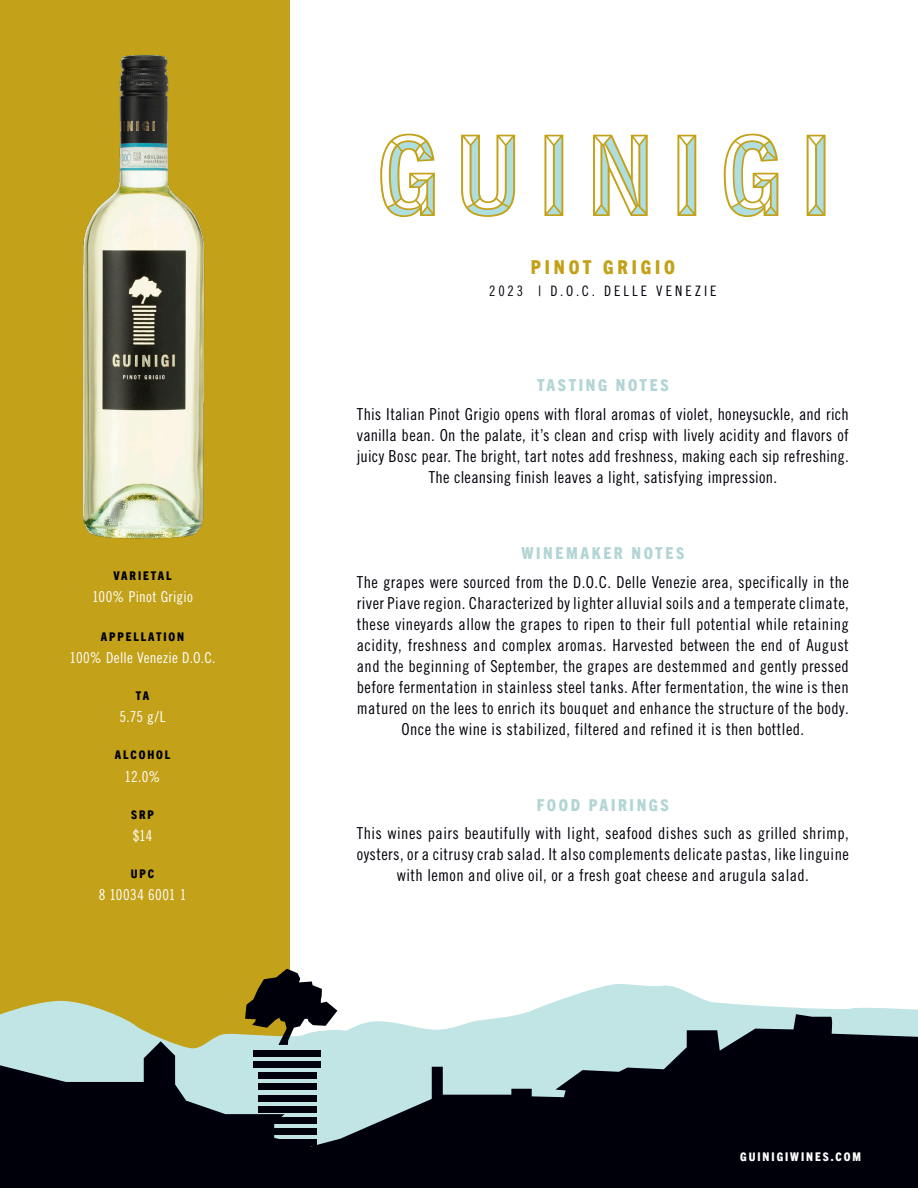
<style>
.page{position:relative;width:918px;height:1188px;background:#fff}
.page>*{position:absolute;margin:0;border:0;box-sizing:border-box;transform-origin:0 0}
.t1{font:19.2px "Trade Gothic Display 1 Base";letter-spacing:.2em;color:#c3a119}
.t2{font:16.5px/21px "Trade Gothic LT Pro Cn 18";letter-spacing:.025em;color:#00000b;text-align:center}
.t3{font:16.5px "Trade Gothic Display 1 Base";letter-spacing:.16em;color:#b3d5d6}
.t4{font:15px "Trade Gothic LT Pro Cn 18";letter-spacing:.02em;color:#fff}
.t5{font:14.4px "Trade Gothic LT Pro Cn 18";letter-spacing:.205em;color:#00000b}
.t6{font:12px "Trade Gothic Display 1 Base";letter-spacing:.16em;color:#00000b}
.t7{font:12px "Trade Gothic Display 1 Base";letter-spacing:.16em;color:#fff}
</style>
<div class="page">
<div style="left:0;top:0;width:289px;height:1188px;background:#c3a119"></div>
<svg style="left:1px;top:984px;width:917px;height:30px"></svg>
<svg style="left:0;top:1014px;width:918px;height:174px;background:#434d52"></svg>
<div style="left:258px;top:1150px;width:59px;height:6px;background:#00000b"></div>
<div style="left:258px;top:1140px;width:59px;height:6px;background:#00000b"></div>
<div style="left:258px;top:1129px;width:59px;height:6px;background:#00000b"></div>
<div style="left:258px;top:1117px;width:59px;height:7px;background:#00000b"></div>
<div style="left:258px;top:1106px;width:59px;height:6px;background:#00000b"></div>
<div style="left:258px;top:1095px;width:59px;height:6px;background:#00000b"></div>
<div style="left:258px;top:1084px;width:59px;height:6px;background:#00000b"></div>
<div style="left:258px;top:1073px;width:59px;height:6px;background:#00000b"></div>
<div style="left:254px;top:1061px;width:67px;height:7px;background:#00000b"></div>
<div style="left:254px;top:1050px;width:67px;height:6px;background:#00000b"></div>
<svg style="left:245px;top:969px;width:92px;height:76px"></svg>
<svg style="left:380px;top:134px;width:446px;height:83px"></svg>
<img style="left:83px;top:0;width:207px;height:595px">
<p class="t6" style="left:114px;top:567px;width:59px">VARIETAL</p>
<p class="t4" style="left:92px;top:588px;width:102px">100% Pinot Grigio</p>
<p class="t6" style="left:101px;top:629px;width:85px">APPELLATION</p>
<p class="t4" style="left:70px;top:649px;width:148px">100% Delle Venezie D.O.C.</p>
<p class="t6" style="left:136px;top:688px;width:15px">TA</p>
<p class="t4" style="left:120px;top:708px;width:48px">5.75 g/L</p>
<p class="t6" style="left:115px;top:747px;width:57px">ALCOHOL</p>
<p class="t4" style="left:125px;top:767px;width:38px">12.0%</p>
<p class="t6" style="left:131px;top:806px;width:24px">SRP</p>
<p class="t4" style="left:133px;top:827px;width:21px">$14</p>
<p class="t6" style="left:131px;top:865px;width:25px">UPC</p>
<p class="t4" style="left:99px;top:886px;width:89px">8 10034 6001 1</p>
<p class="t1" style="left:531px;top:253px;width:146px">PINOT GRIGIO</p>
<p class="t5" style="left:489px;top:282px;width:229px">2023 | D.O.C. DELLE VENEZIE</p>
<p class="t3" style="left:537px;top:374px;width:133px">TASTING NOTES</p>
<p class="t2" style="left:357px;top:403px;width:493px">This Italian Pinot Grigio opens with floral aromas of violet, honeysuckle, and rich vanilla bean. On the palate, it’s clean and crisp with lively acidity and flavors of juicy Bosc pear. The bright, tart notes add freshness, making each sip refreshing.<br>The cleansing finish leaves a light, satisfying impression.</p>
<p class="t3" style="left:521px;top:542px;width:164px">WINEMAKER NOTES</p>
<p class="t2" style="left:357px;top:571px;width:493px">The grapes were sourced from the D.O.C. Delle Venezie area, specifically in the river Piave region. Characterized by lighter alluvial soils and a temperate climate, these vineyards allow the grapes to ripen to their full potential while retaining acidity, freshness and complex aromas. Harvested between the end of August and the beginning of September, the grapes are destemmed and gently pressed before fermentation in stainless steel tanks. After fermentation, the wine is then matured on the lees to enrich its bouquet and enhance the structure of the body.<br>Once the wine is stabilized, filtered and refined it is then bottled.</p>
<p class="t3" style="left:537px;top:793px;width:134px">FOOD PAIRINGS</p>
<p class="t2" style="left:357px;top:823px;width:493px">This wines pairs beautifully with light, seafood dishes such as grilled shrimp, oysters, or a citrusy crab salad. It also complements delicate pastas, like linguine with lemon and olive oil, or a fresh goat cheese and arugula salad.</p>
<p class="t7" style="left:740px;top:1148px;width:122px">GUINIGIWINES.COM</p>
</div>
